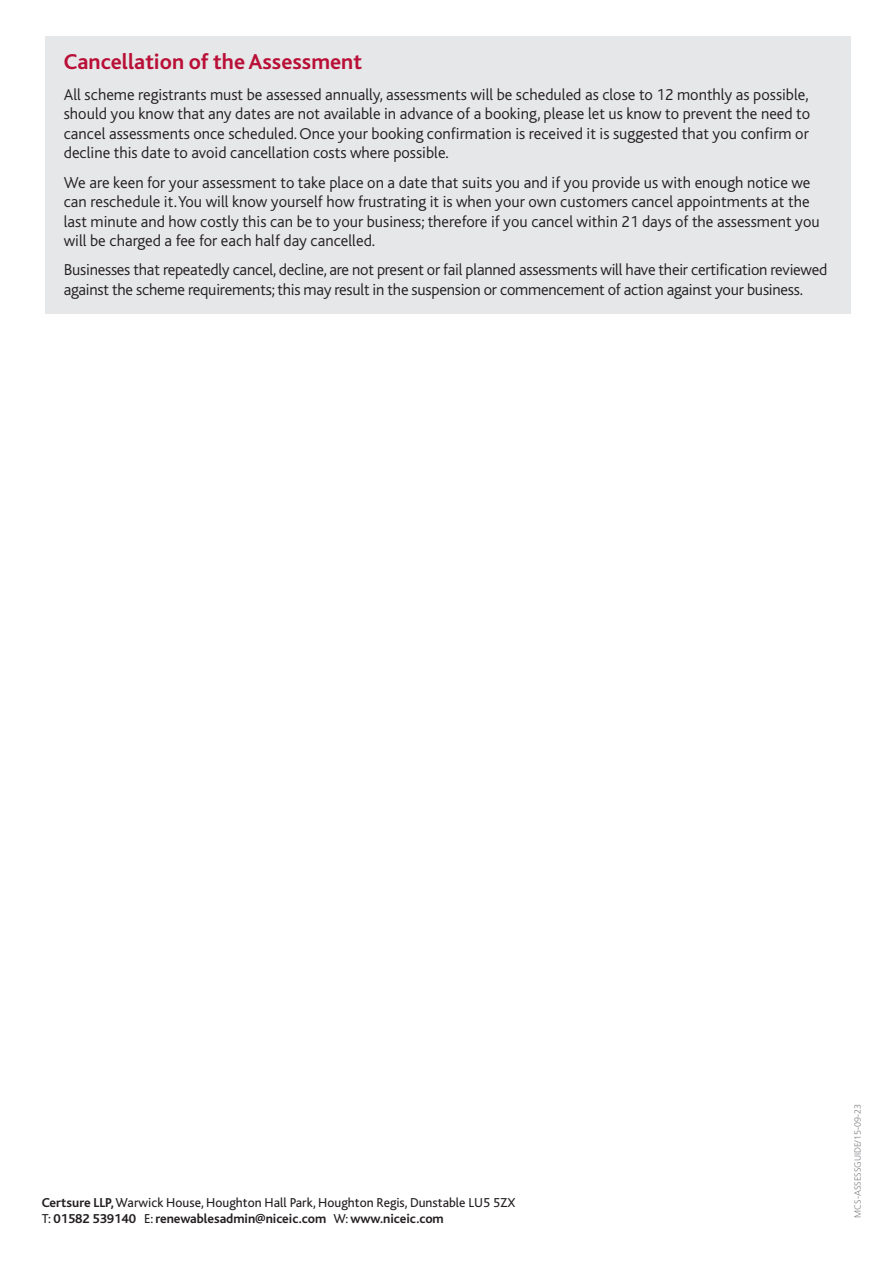
<style>
.page{position:relative;width:893px;height:1263px;background:#fff}
.page>*{position:absolute;margin:0;border:0;box-sizing:border-box;transform-origin:0 0}
.t1{font:700 22.5px "Bliss";color:#b90f36}
.t2{font:300 16.5px/19.5px "Bliss";color:#231f20}
.t3{font:13.5px/16.5px "Bliss";color:#231f20}
.t4{font:300 9px "Frutiger";color:#808285}
.s1{font-weight:700}
</style>
<div class="page">
<div style="left:45px;top:36px;width:805px;height:278px;background:#e6e7e9"></div>
<h1 class="t1" style="left:64px;top:53px;width:300px">Cancellation of the Assessment</h1>
<p class="t2" style="left:64px;top:86px;width:748px;text-align:justify">All scheme registrants must be assessed annually, assessments will be scheduled as close to 12 monthly as possible, should you know that any dates are not available in advance of a booking, please let us know to prevent the need to cancel assessments once scheduled. Once your booking confirmation is received it is suggested that you confirm or decline this date to avoid cancellation costs where possible.</p>
<p class="t2" style="left:64px;top:174px;width:757px">We are keen for your assessment to take place on a date that suits you and if you provide us with enough notice we can reschedule it. You will know yourself how frustrating it is when your own customers cancel appointments at the last minute and how costly this can be to your business; therefore if you cancel within 21 days of the assessment you will be charged a fee for each half day cancelled.</p>
<p class="t2" style="left:64px;top:262px;width:765px">Businesses that repeatedly cancel, decline, are not present or fail planned assessments will have their certification reviewed against the scheme requirements; this may result in the suspension or commencement of action against your business.</p>
<p class="t3" style="left:42px;top:1195px;width:475px"><span class="s1">Certsure LLP,</span>Warwick House, Houghton Hall Park, Houghton Regis, Dunstable LU5 5ZX<br>T: <span class="s1">01582 539140</span> E: <span class="s1">renewablesadmin@niceic.com</span> W: <span class="s1">www.niceic.com</span></p>
<p class="t4" style="left:853px;top:1218px;width:115px;rotate:-90deg">MCS-ASSESSGUIDE/15-09-23</p>
</div>
